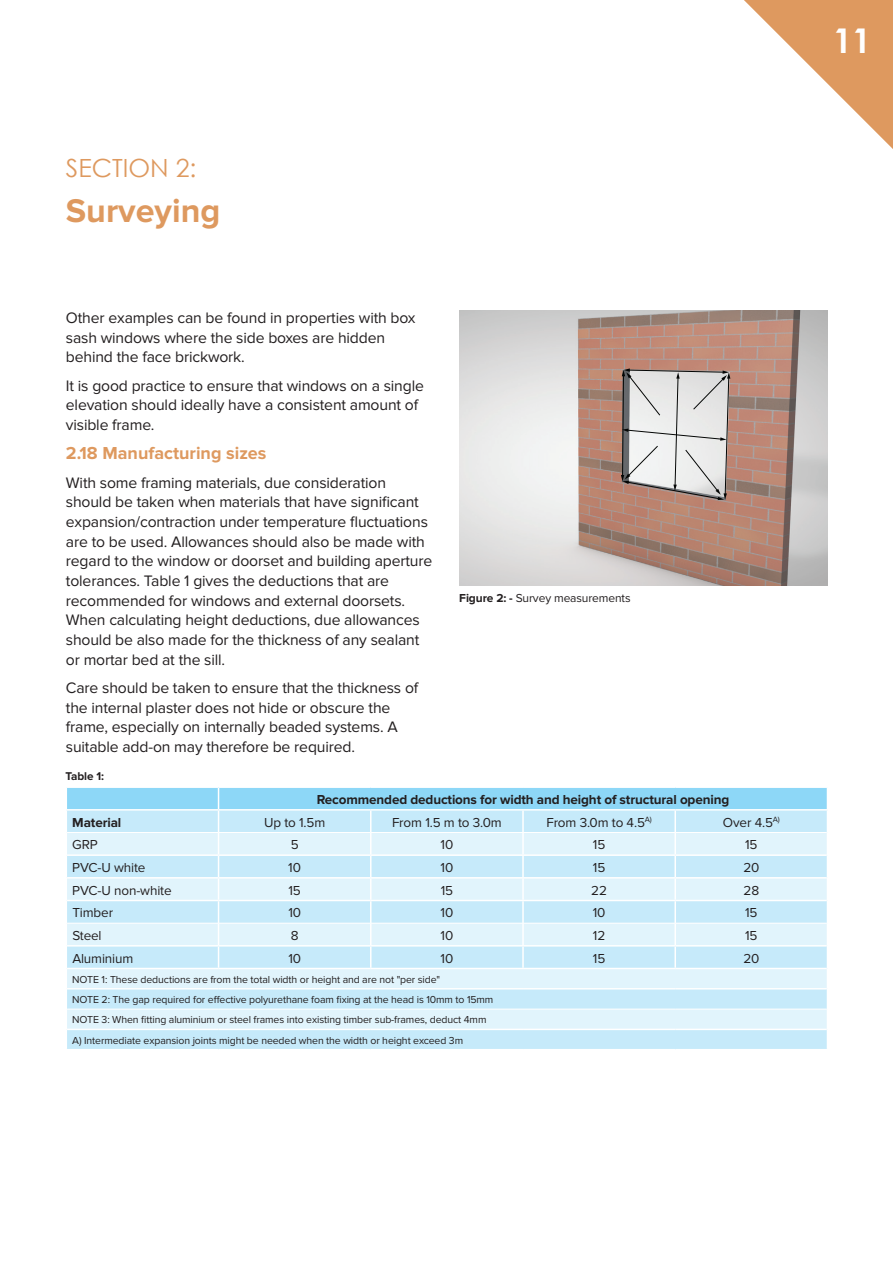
<style>
.page{position:relative;width:893px;height:1263px;background:#fff}
.page>*{position:absolute;margin:0;border:0;box-sizing:border-box;transform-origin:0 0}
.t1{font:700 34.05px "Proxima Nova";color:#de995f}
.t2{font:700 34.05px "Century Gothic";color:#fff}
.t3{font:25.05px "Century Gothic";color:#de995f}
.t4{font:700 18px "Proxima Nova";color:#de995f}
.t5{font:15.75px/19.6px "Proxima Nova";letter-spacing:-.01em;color:#231f20}
.t6{font:13.5px "Proxima Nova";letter-spacing:-.01em;color:#231f20}
.t7{font:700 13.5px "Proxima Nova";letter-spacing:-.01em;color:#231f20}
.t8{font:12px "Proxima Nova";letter-spacing:-.01em;color:#231f20}
.t9{font:700 11.7px "Proxima Nova";letter-spacing:-.01em;color:#231f20}
.t10{font:10.5px/20.2px "Proxima Nova";letter-spacing:-.01em;color:#231f20}
.s1{font-weight:700}
</style>
<div class="page">
<svg style="left:744px;top:0;width:149px;height:149px"></svg>
<img style="left:459px;top:310px;width:368px;height:276px">
<svg style="left:621px;top:368px;width:109px;height:132px"></svg>
<svg style="left:67px;top:787px;width:760px;height:262px;background:#cfedfa"></svg>
<h2 class="t3" style="left:66px;top:151px;width:132px">SECTION 2:</h2>
<h1 class="t1" style="left:66px;top:191px;width:156px">Surveying</h1>
<p class="t5" style="left:66px;top:308px;width:351px">Other examples can be found in properties with box sash windows where the side boxes are hidden behind the face brickwork.</p>
<p class="t5" style="left:66px;top:376px;width:360px">It is good practice to ensure that windows on a single elevation should ideally have a consistent amount of visible frame.</p>
<p class="t4" style="left:66px;top:443px;width:202px">2.18 Manufacturing sizes</p>
<p class="t5" style="left:66px;top:473px;width:368px">With some framing materials, due consideration should be taken when materials that have significant expansion/contraction under temperature fluctuations are to be used. Allowances should also be made with regard to the window or doorset and building aperture tolerances. Table 1 gives the deductions that are recommended for windows and external doorsets.<br>When calculating height deductions, due allowances should be also made for the thickness of any sealant or mortar bed at the sill.</p>
<p class="t5" style="left:66px;top:678px;width:354px">Care should be taken to ensure that the thickness of the internal plaster does not hide or obscure the frame, especially on internally beaded systems. A suitable add-on may therefore be required.</p>
<p class="t9" style="left:66px;top:770px;width:40px">Table 1:</p>
<p class="t8" style="left:459px;top:591px;width:173px"><span class="s1">Figure 2: -</span> Survey measurements</p>
<p class="t7" style="left:317px;top:791px;width:414px">Recommended deductions for width and height of structural opening</p>
<p class="t7" style="left:72px;top:814px;width:50px">Material</p>
<p class="t6" style="left:264px;top:814px;width:63px">Up to 1.5m</p>
<p class="t6" style="left:392px;top:814px;width:111px">From 1.5 m to 3.0m</p>
<p class="t6" style="left:546px;top:814px;width:107px">From 3.0m to 4.5<sup>A)</sup></p>
<p class="t6" style="left:723px;top:814px;width:59px">Over 4.5<sup>A)</sup></p>
<p class="t6" style="left:72px;top:837px;width:27px">GRP</p>
<p class="t6" style="left:291px;top:837px;width:9px">5</p>
<p class="t6" style="left:441px;top:837px;width:14px">10</p>
<p class="t6" style="left:593px;top:837px;width:14px">15</p>
<p class="t6" style="left:745px;top:837px;width:14px">15</p>
<p class="t6" style="left:72px;top:859px;width:75px">PVC-U white</p>
<p class="t6" style="left:288px;top:859px;width:14px">10</p>
<p class="t6" style="left:441px;top:859px;width:14px">10</p>
<p class="t6" style="left:593px;top:859px;width:14px">15</p>
<p class="t6" style="left:743px;top:859px;width:18px">20</p>
<p class="t6" style="left:72px;top:882px;width:101px">PVC-U non-white</p>
<p class="t6" style="left:288px;top:882px;width:14px">15</p>
<p class="t6" style="left:441px;top:882px;width:14px">15</p>
<p class="t6" style="left:591px;top:882px;width:17px">22</p>
<p class="t6" style="left:744px;top:882px;width:17px">28</p>
<p class="t6" style="left:72px;top:905px;width:42px">Timber</p>
<p class="t6" style="left:288px;top:905px;width:14px">10</p>
<p class="t6" style="left:441px;top:905px;width:14px">10</p>
<p class="t6" style="left:593px;top:905px;width:14px">10</p>
<p class="t6" style="left:745px;top:905px;width:14px">15</p>
<p class="t6" style="left:72px;top:927px;width:31px">Steel</p>
<p class="t6" style="left:291px;top:927px;width:9px">8</p>
<p class="t6" style="left:441px;top:927px;width:14px">10</p>
<p class="t6" style="left:593px;top:927px;width:14px">12</p>
<p class="t6" style="left:745px;top:927px;width:14px">15</p>
<p class="t6" style="left:72px;top:950px;width:63px">Aluminium</p>
<p class="t6" style="left:288px;top:950px;width:14px">10</p>
<p class="t6" style="left:441px;top:950px;width:14px">10</p>
<p class="t6" style="left:593px;top:950px;width:14px">15</p>
<p class="t6" style="left:743px;top:950px;width:18px">20</p>
<p class="t10" style="left:72px;top:969px;width:423px">NOTE 1: These deductions are from the total width or height and are not "per side"<br>NOTE 2: The gap required for effective polyurethane foam fixing at the head is 10mm to 15mm NOTE 3: When fitting aluminium or steel frames into existing timber sub-frames, deduct 4mm A) Intermediate expansion joints might be needed when the width or height exceed 3m</p>
<h1 class="t2" style="left:833px;top:15px;width:40px">11</h1>
</div>
